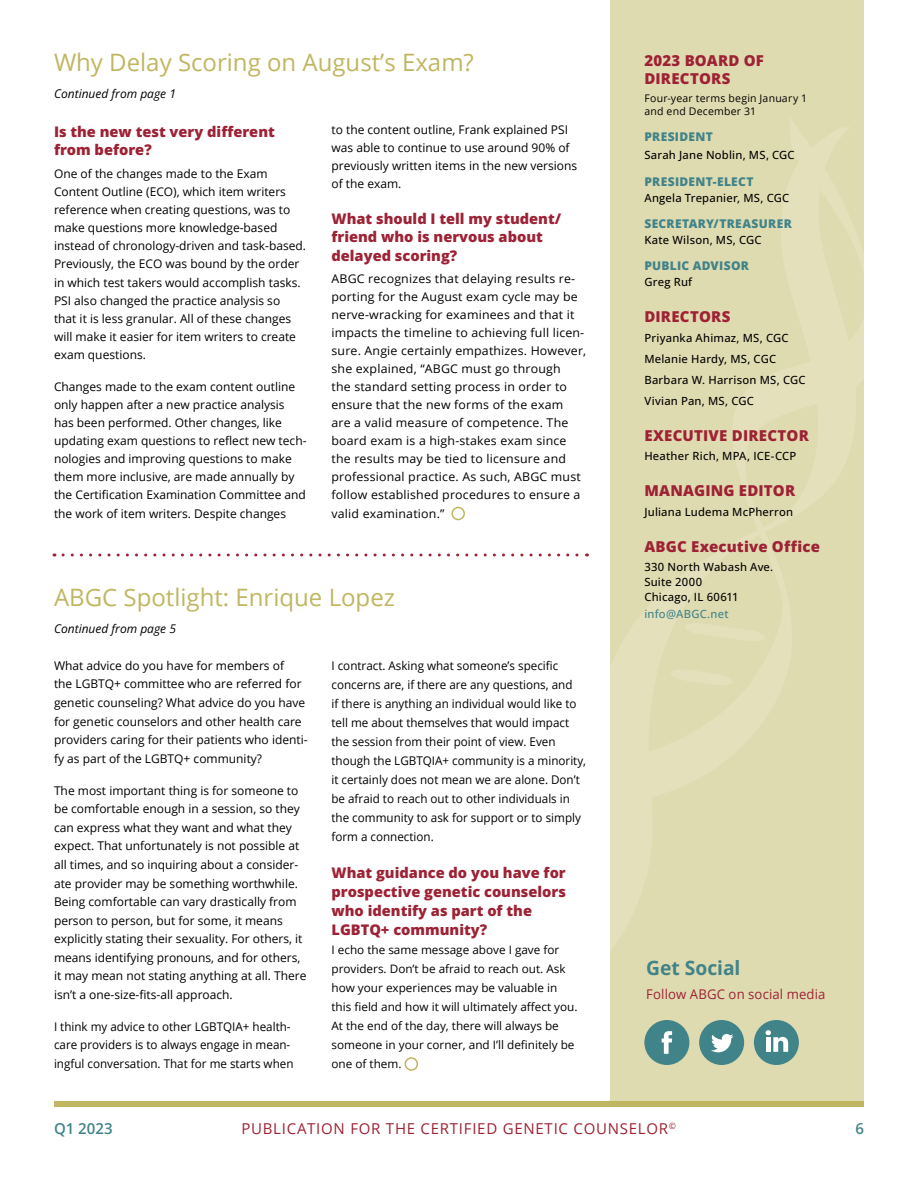
<style>
.page{position:relative;width:918px;height:1188px;background:#fff}
.page>*{position:absolute;margin:0;border:0;box-sizing:border-box;transform-origin:0 0}
.t1{font:24px "Open Sans";color:#c0b661}
.t2{font:700 19.65px "Open Sans";color:#408389}
.t3{font:800 15px/18px "Open Sans";letter-spacing:.015em;color:#9d2235}
.t4{font:15px "Open Sans";letter-spacing:.05em;color:#9d2235}
.t5{font:600 15px "Open Sans";color:#408389}
.t6{font:800 14.7px/19px "Open Sans";color:#9d2235}
.t7{font:13.35px "Open Sans";letter-spacing:.01em;color:#9d2235}
.t8{font:12px/18.6px "Open Sans";color:#000}
.t9{font:800 12px "Open Sans";letter-spacing:.025em;color:#408389}
.t10{font:italic 12px "Open Sans";color:#000}
.t11{font:11.7px/19px "Open Sans";color:#000}
.t12{font:500 11.25px/21px "Open Sans";letter-spacing:.02em;color:#000}
.t13{font:500 11.25px "Open Sans";letter-spacing:.02em;color:#408389}
.t14{font:10.5px/13.5px "Open Sans";letter-spacing:.02em;color:#000}
</style>
<div class="page">
<div style="left:610px;top:0;width:254px;height:1105px;background:#dfdbb0"></div>
<div style="left:54px;top:1101px;width:810px;height:6px;background:#c0b661"></div>
<svg style="left:610px;top:120px;width:254px;height:945px"></svg>
<div style="left:644px;top:1020px;width:45px;height:45px;background:#408389;border-radius:50%"></div>
<svg style="left:662px;top:1031px;width:10px;height:23px"></svg>
<div style="left:699px;top:1020px;width:45px;height:45px;background:#408389;border-radius:50%"></div>
<svg style="left:711px;top:1034px;width:23px;height:18px"></svg>
<div style="left:754px;top:1020px;width:45px;height:45px;background:#408389;border-radius:50%"></div>
<svg style="left:766px;top:1030px;width:22px;height:22px"></svg>
<div style="left:451px;top:507px;width:14px;height:13px;border:2px solid #c0b661;border-radius:50%"></div>
<svg style="left:63px;top:554px;width:524px;height:2px"></svg>
<div style="left:405px;top:1057px;width:13px;height:14px;border:2px solid #c0b661;border-radius:50%"></div>
<h1 class="t1" style="left:54px;top:46px;width:421px">Why Delay Scoring on August’s Exam?</h1>
<p class="t10" style="left:54px;top:85px;width:124px">Continued from page 1</p>
<p class="t6" style="left:54px;top:122px;width:222px;line-height:18.1px">Is the new test very different from before?</p>
<p class="t8" style="left:54px;top:164px;width:254px;line-height:18.1px">One of the changes made to the Exam Content Outline (ECO), which item writers reference when creating questions, was to make questions more knowledge-based instead of chronology-driven and task-based.<br>Previously, the ECO was bound by the order in which test takers would accomplish tasks.<br>PSI also changed the practice analysis so<br>that it is less granular. All of these changes will make it easier for item writers to create exam questions.</p>
<p class="t8" style="left:54px;top:377px;width:254px;line-height:18.1px">Changes made to the exam content outline only happen after a new practice analysis has been performed. Other changes, like updating exam questions to reflect new tech&shy;nologies and improving questions to make them more inclusive, are made annually by the Certification Examination Committee and the work of item writers. Despite changes</p>
<p class="t8" style="left:332px;top:121px;width:247px;line-height:18px">to the content outline, Frank explained PSI was able to continue to use around 90% of previously written items in the new versions of the exam.</p>
<p class="t6" style="left:332px;top:210px;width:231px;line-height:18px">What should I tell my student/ friend who is nervous about delayed scoring?</p>
<p class="t8" style="left:332px;top:269px;width:256px;line-height:18px">ABGC recognizes that delaying results re&shy;porting for the August exam cycle may be nerve-wracking for examinees and that it impacts the timeline to achieving full licen&shy;sure. Angie certainly empathizes. However, she explained, “ABGC must go through<br>the standard setting process in order to ensure that the new forms of the exam<br>are a valid measure of competence. The board exam is a high-stakes exam since the results may be tied to licensure and professional practice. As such, ABGC must follow established procedures to ensure a valid examination.”</p>
<h1 class="t1" style="left:54px;top:581px;width:343px">ABGC Spotlight: Enrique Lopez</h1>
<p class="t10" style="left:54px;top:620px;width:124px">Continued from page 5</p>
<p class="t8" style="left:54px;top:656px;width:255px">What advice do you have for members of<br>the LGBTQ+ committee who are referred for genetic counseling? What advice do you have for genetic counselors and other health care providers caring for their patients who identi&shy;fy as part of the LGBTQ+ community?</p>
<p class="t8" style="left:54px;top:781px;width:254px">The most important thing is for someone to be comfortable enough in a session, so they can express what they want and what they expect. That unfortunately is not possible at all times, and so inquiring about a consider&shy;ate provider may be something worthwhile.<br>Being comfortable can vary drastically from person to person, but for some, it means explicitly stating their sexuality. For others, it means identifying pronouns, and for others, it may mean not stating anything at all. There isn’t a one-size-fits-all approach.</p>
<p class="t8" style="left:54px;top:1017px;width:241px">I think my advice to other LGBTQIA+ health&shy;care providers is to always engage in mean&shy;ingful conversation. That for me starts when</p>
<p class="t8" style="left:331px;top:656px;width:256px;line-height:19px">I contract. Asking what someone’s specific concerns are, if there are any questions, and<br>if there is anything an individual would like to tell me about themselves that would impact the session from their point of view. Even though the LGBTQIA+ community is a minority, it certainly does not mean we are alone. Don’t be afraid to reach out to other individuals in the community to ask for support or to simply form a connection.</p>
<p class="t6" style="left:332px;top:863px;width:236px">What guidance do you have for prospective genetic counselors who identify as part of the<br>LGBTQ+ community?</p>
<p class="t11" style="left:332px;top:940px;width:248px">I echo the same message above I gave for providers. Don’t be afraid to reach out. Ask how your experiences may be valuable in this field and how it will ultimately affect you.<br>At the end of the day, there will always be someone in your corner, and I’ll definitely be one of them.</p>
<p class="t3" style="left:644px;top:51px;width:121px">2023 BOARD OF<br>DIRECTORS</p>
<p class="t14" style="left:644px;top:91px;width:164px">Four-year terms begin January 1 and end December 31</p>
<p class="t9" style="left:644px;top:128px;width:70px">PRESIDENT</p>
<p class="t12" style="left:644px;top:144px;width:152px">Sarah Jane Noblin, MS, CGC</p>
<p class="t9" style="left:644px;top:173px;width:111px">PRESIDENT-ELECT</p>
<p class="t12" style="left:644px;top:188px;width:146px">Angela Trepanier, MS, CGC</p>
<p class="t9" style="left:644px;top:215px;width:149px">SECRETARY/TREASURER</p>
<p class="t12" style="left:644px;top:230px;width:119px">Kate Wilson, MS, CGC</p>
<p class="t9" style="left:644px;top:257px;width:106px">PUBLIC ADVISOR</p>
<p class="t12" style="left:644px;top:272px;width:49px">Greg Ruf</p>
<p class="t3" style="left:644px;top:308px;width:88px">DIRECTORS</p>
<p class="t12" style="left:644px;top:327px;width:163px">Priyanka Ahimaz, MS, CGC<br>Melanie Hardy, MS, CGC<br>Barbara W. Harrison MS, CGC<br>Vivian Pan, MS, CGC</p>
<p class="t3" style="left:644px;top:426px;width:166px">EXECUTIVE DIRECTOR</p>
<p class="t12" style="left:644px;top:446px;width:153px">Heather Rich, MPA, ICE-CCP</p>
<p class="t3" style="left:644px;top:482px;width:152px">MANAGING EDITOR</p>
<p class="t12" style="left:644px;top:501px;width:150px">Juliana Ludema McPherron</p>
<p class="t3" style="left:644px;top:537px;width:177px">ABGC Executive Office</p>
<p class="t12" style="left:644px;top:560px;width:130px;line-height:15px">330 North Wabash Ave.<br>Suite 2000<br>Chicago, IL 60611</p>
<p class="t13" style="left:644px;top:606px;width:86px">info@ABGC.net</p>
<h2 class="t2" style="left:646px;top:954px;width:96px">Get Social</h2>
<p class="t7" style="left:646px;top:985px;width:181px">Follow ABGC on social media</p>
<p class="t5" style="left:54px;top:1118px;width:60px">Q1 2023</p>
<p class="t4" style="left:241px;top:1118px;width:436px">PUBLICATION FOR THE CERTIFIED GENETIC COUNSELOR<sup>©</sup></p>
<p class="t5" style="left:855px;top:1118px;width:10px">6</p>
</div>
